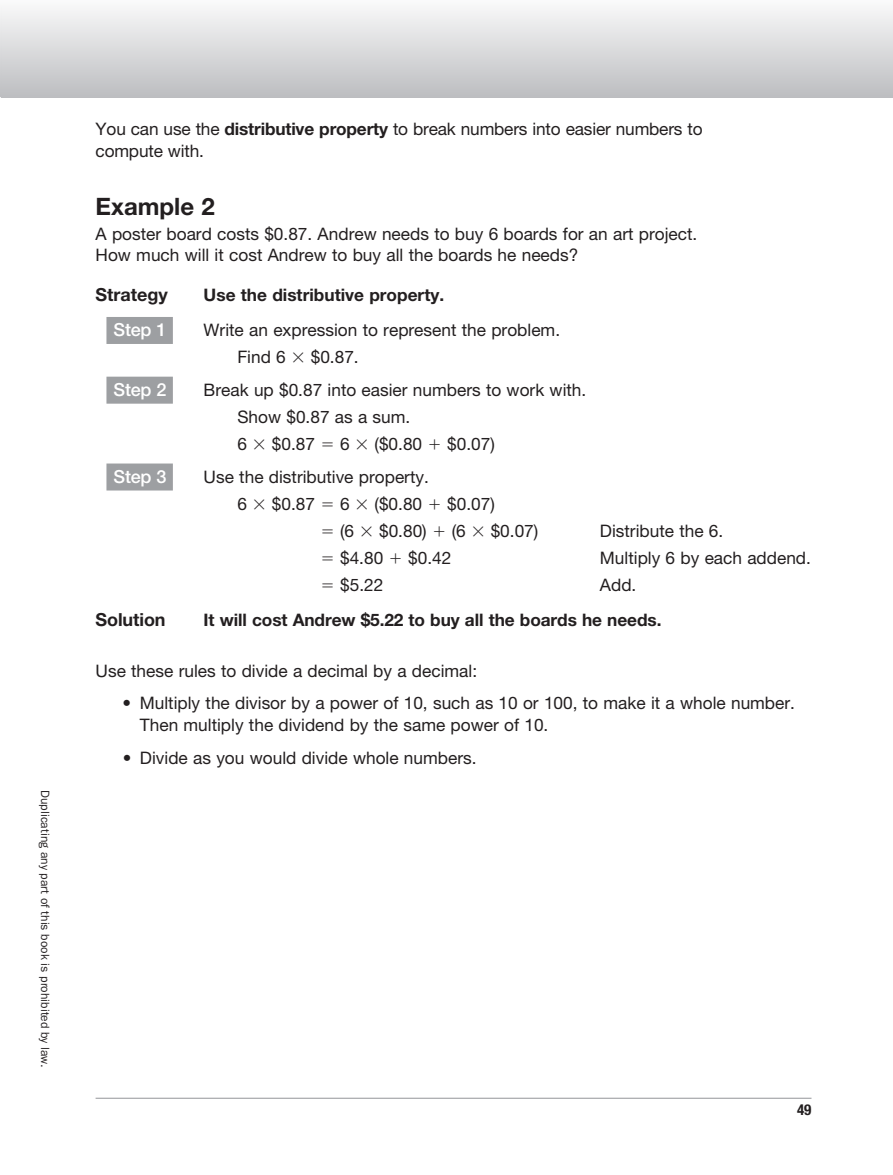
<style>
.page{position:relative;width:893px;height:1175px;background:#fff}
.page>*{position:absolute;margin:0;border:0;box-sizing:border-box;transform-origin:0 0}
.t1{font:700 24px "Helvetica Neue LT Std";color:#231f20}
.t2{font:700 18px "Helvetica Neue LT Std";color:#231f20}
.t3{font:500 18px "Helvetica Neue LT Std";letter-spacing:-.015em;color:#fff}
.t4{font:17.25px/27.2px "Helvetica Neue LT Std";color:#231f20}
.t5{font:700 17.25px "Helvetica Neue LT Std";letter-spacing:-.005em;color:#231f20}
.t6{font:700 condensed 15px "Helvetica Neue LT Std";color:#231f20}
.t7{font:12px "ITC Franklin Gothic Std";color:#231f20}
.s1{font-weight:700}
</style>
<div class="page">
<hr style="left:96px;top:1098px;width:715px;height:1px;background:#939598">
<div style="left:1px;top:0;width:891px;height:97px;background:linear-gradient(to bottom,#fafafb,#bdbec1)"></div>
<div style="left:106px;top:317px;width:67px;height:27px;background:#9d9fa2"></div>
<div style="left:106px;top:377px;width:67px;height:27px;background:#9d9fa2"></div>
<div style="left:106px;top:463px;width:67px;height:27px;background:#9d9fa2"></div>
<svg style="left:0;top:0;width:2px;height:97px"></svg>
<p class="t7" style="left:52px;top:790px;width:279px;rotate:90deg">Duplicating any part of this book is prohibited by law.</p>
<p class="t4" style="left:96px;top:118px;width:608px;line-height:21.8px">You can use the <span class="s1">distributive property</span> to break numbers into easier numbers to compute with.</p>
<h1 class="t1" style="left:96px;top:191px;width:121px">Example 2</h1>
<p class="t4" style="left:96px;top:222px;width:600px;line-height:21.8px">A poster board costs $0. 87. Andrew needs to buy 6 boards for an art project.<br>How much will it cost Andrew to buy all the boards he needs?</p>
<p class="t2" style="left:96px;top:284px;width:74px">Strategy</p>
<p class="t5" style="left:204px;top:285px;width:242px">Use the distributive property.</p>
<p class="t3" style="left:114px;top:319px;width:54px">Step 1</p>
<p class="t4" style="left:237px;top:316px;width:321px;text-indent:-34px">Write an expression to represent the problem.<br>Find 6 ✓ $0.87.</p>
<p class="t3" style="left:114px;top:379px;width:54px">Step 2</p>
<p class="t4" style="left:237px;top:376px;width:347px;text-indent:-34px">Break up $0. 87 into easier numbers to work with.<br>Show $0.87 as a sum.<br>6 ✓ $0.87</p>
<p class="t4" style="left:340px;top:430px;width:84px">6 ✓ ($0. 80</p>
<p class="t4" style="left:447px;top:430px;width:49px">$0. 07)</p>
<p class="t3" style="left:114px;top:465px;width:54px">Step 3</p>
<p class="t4" style="left:237px;top:463px;width:190px;text-indent:-34px">Use the distributive property.<br>6 ✓ $0.87</p>
<p class="t4" style="left:340px;top:490px;width:84px">6 ✓ ($0. 80</p>
<p class="t4" style="left:447px;top:490px;width:49px">$0. 07)</p>
<p class="t4" style="left:340px;top:517px;width:88px">(6 ✓ $0. 80)</p>
<p class="t4" style="left:451px;top:517px;width:88px">(6 ✓ $0. 07)</p>
<p class="t4" style="left:600px;top:517px;width:122px">Distribute the 6.</p>
<p class="t4" style="left:340px;top:544px;width:45px">$4.80</p>
<p class="t4" style="left:408px;top:544px;width:45px">$0.42</p>
<p class="t4" style="left:600px;top:544px;width:210px">Multiply 6 by each addend.</p>
<p class="t4" style="left:340px;top:571px;width:45px">$5.22</p>
<p class="t4" style="left:600px;top:571px;width:35px">Add.</p>
<p class="t2" style="left:96px;top:608px;width:72px">Solution</p>
<p class="t5" style="left:204px;top:609px;width:459px">It will cost Andrew $5.22 to buy all the boards he needs.</p>
<p class="t4" style="left:96px;top:657px;width:383px">Use these rules to divide a decimal by a decimal:</p>
<p class="t4" style="left:140px;top:692px;width:656px;line-height:21.8px;text-indent:-17px">• Multiply the divisor by a power of 10, such as 10 or 100, to make it a whole number.<br>Then multiply the dividend by the same power of 10.</p>
<p class="t4" style="left:123px;top:744px;width:355px">• Divide as you would divide whole numbers.</p>
<p class="t6" style="left:797px;top:1100px;width:16px">49</p>
</div>
